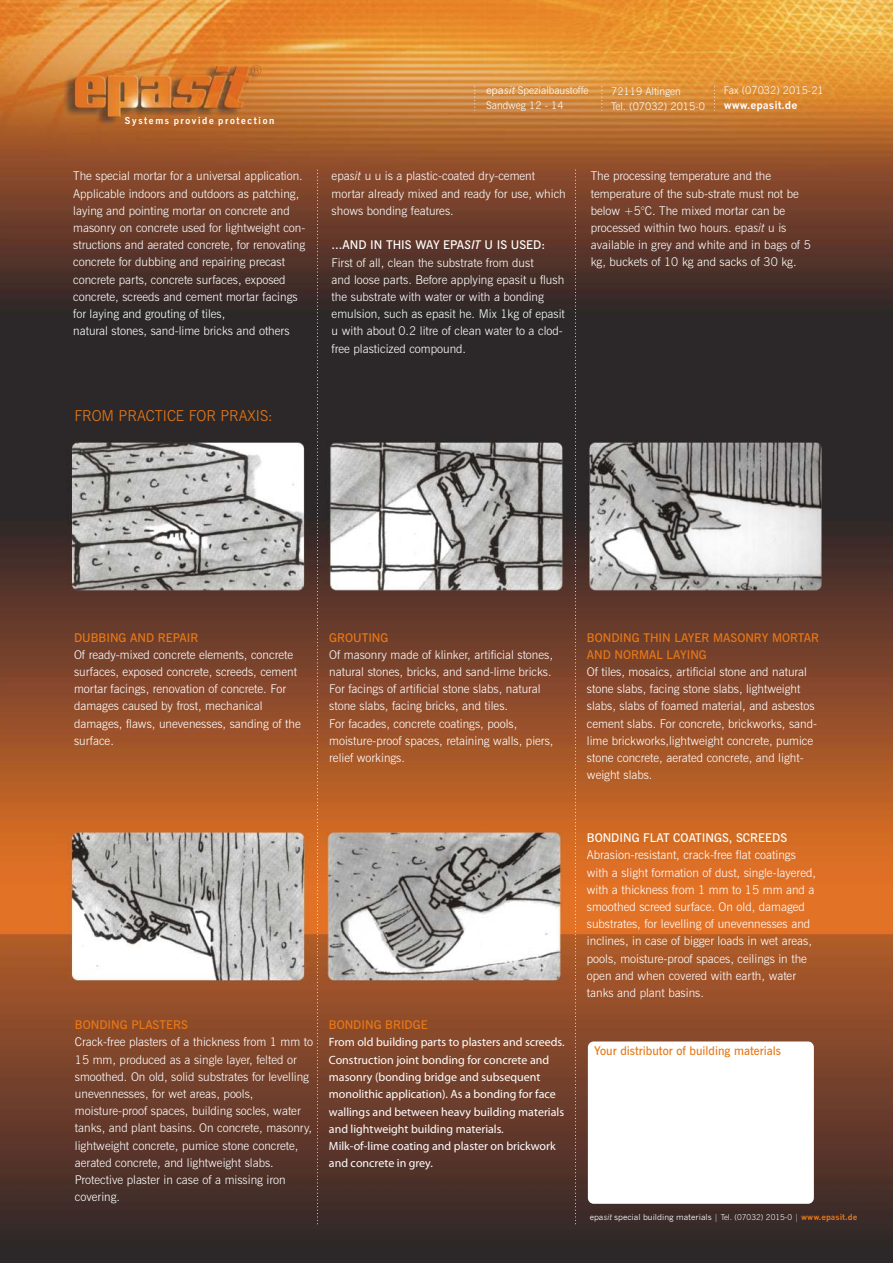
<style>
.page{position:relative;width:893px;height:1263px;background:#fff}
.page>*{position:absolute;margin:0;border:0;box-sizing:border-box;transform-origin:0 0}
.t1{font:300 15px "News Gothic BT";color:#e87817}
.t2{font:300 12px/17.2px "News Gothic BT";color:#fff}
.t3{font:12px/17.2px "Myriad Pro";color:#fff}
.t4{font:600 12px/17.2px "News Gothic BT";color:#e87817}
.t5{font:600 12px "News Gothic BT";color:#fff}
.t6{font:300 10.5px/15px "News Gothic BT";color:#fff}
.t7{font:700 10.5px "News Gothic";color:#fff}
.t8{font:700 9.6px "News Gothic BT";letter-spacing:.17em;color:#fff}
.t9{font:7.95px "News Gothic";color:#fff}
.s1{font-family:"News Gothic";font-weight:400}
.s2{font-family:"News Gothic";font-weight:400;font-style:italic}
.s3{font-style:italic}
.s4{font-weight:600}
.s5{font-weight:600;font-style:italic}
.s6{font-family:"News Gothic BT";font-weight:300}
.s7{font-weight:700;color:#e87817}
</style>
<div class="page">
<img style="left:0;top:0;width:893px;height:1263px">
<svg style="left:317px;top:170px;width:1px;height:1054px"></svg>
<svg style="left:575px;top:170px;width:1px;height:1054px"></svg>
<svg style="left:601px;top:86px;width:1px;height:25px"></svg>
<svg style="left:714px;top:86px;width:1px;height:25px"></svg>
<svg style="left:474px;top:86px;width:1px;height:25px"></svg>
<div style="left:588px;top:1041px;width:226px;height:163px;background:#fff;border-radius:6px"></div>
<p class="t8" style="left:125px;top:117px;width:151px">Systems provide protection</p>
<p class="t6" style="left:486px;top:84px;width:104px"><span class="s1">epa</span><span class="s2">sit</span> Spezialbaustoffe<br>Sandweg 12 - 14</p>
<p class="t6" style="left:611px;top:85px;width:96px">72119 Altingen<br>Tel. (07032) 2015-0</p>
<p class="t6" style="left:724px;top:84px;width:102px">Fax (07032) 2015-21</p>
<p class="t7" style="left:724px;top:101px;width:75px">www.epasit.de</p>
<p class="t2" style="left:73px;top:169px;width:234px">The special mortar for a universal application.<br>Applicable indoors and outdoors as patching, laying and pointing mortar on concrete and masonry on concrete used for lightweight con&shy;structions and aerated concrete, for renovating concrete for dubbing and repairing precast concrete parts, concrete surfaces, exposed concrete, screeds and cement mortar facings for laying and grouting of tiles,<br>natural stones, sand-lime bricks and others</p>
<p class="t2" style="left:332px;top:169px;width:236px">epa<span class="s3">sit</span> u u is a plastic-coated dry-cement mortar already mixed and ready for use, which shows bonding features.</p>
<p class="t2" style="left:332px;top:238px;width:235px"><span class="s4">...AND IN THIS WAY EPA</span><span class="s5">SIT</span> <span class="s4">U IS USED:<br></span>First of all, clean the substrate from dust<br>and loose parts. Before applying epasit u flush the substrate with water or with a bonding emulsion, such as epasit he. Mix 1kg of epasit u with about 0.2 litre of clean water to a clod&shy;free plasticized compound.</p>
<p class="t1" style="left:74px;top:410px;width:200px">FROM PRACTICE FOR PRAXIS:</p>
<p class="t2" style="left:591px;top:169px;width:222px">The processing temperature and the temperature of the sub-strate must not be below +5°C. The mixed mortar can be processed within two hours. epa<span class="s3">sit</span> u is available in grey and white and in bags of 5 kg, buckets of 10 kg and sacks of 30 kg.</p>
<p class="t4" style="left:74px;top:630px;width:126px">DUBBING AND REPAIR</p>
<p class="t2" style="left:74px;top:647px;width:228px">Of ready-mixed concrete elements, concrete surfaces, exposed concrete, screeds, cement mortar facings, renovation of concrete. For damages caused by frost, mechanical damages, flaws, unevenesses, sanding of the surface.</p>
<p class="t4" style="left:329px;top:630px;width:61px">GROUTING</p>
<p class="t2" style="left:329px;top:647px;width:226px">Of masonry made of klinker, artificial stones, natural stones, bricks, and sand-lime bricks.<br>For facings of artificial stone slabs, natural stone slabs, facing bricks, and tiles.<br>For facades, concrete coatings, pools, moisture-proof spaces, retaining walls, piers, relief workings.</p>
<p class="t4" style="left:75px;top:1017px;width:114px">BONDING PLASTERS</p>
<p class="t2" style="left:75px;top:1034px;width:240px">Crack-free plasters of a thickness from 1 mm to 15 mm, produced as a single layer, felted or smoothed. On old, solid substrates for levelling unevennesses, for wet areas, pools, moisture-proof spaces, building socles, water tanks, and plant basins. On concrete, masonry, lightweight concrete, pumice stone concrete, aerated concrete, and lightweight slabs.<br>Protective plaster in case of a missing iron covering.</p>
<p class="t4" style="left:329px;top:1017px;width:100px">BONDING BRIDGE</p>
<p class="t3" style="left:329px;top:1035px;width:237px">From old building parts to plasters and screeds.<br>Construction joint bonding for concrete and masonry (bonding bridge and subsequent monolithic application). As a bonding for face wallings and between heavy building materials and lightweight building materials.<br>Milk-of-lime coating and plaster on brickwork and concrete in grey.</p>
<p class="t4" style="left:587px;top:630px;width:234px">BONDING THIN LAYER MASONRY MORTAR<br>AND NORMAL LAYING</p>
<p class="t2" style="left:587px;top:664px;width:232px">Of tiles, mosaics, artificial stone and natural stone slabs, facing stone slabs, lightweight slabs, slabs of foamed material, and asbestos cement slabs. For concrete, brickworks, sand&shy;lime brickworks,lightweight concrete, pumice stone concrete, aerated concrete, and light&shy;weight slabs.</p>
<p class="t5" style="left:587px;top:833px;width:202px">BONDING FLAT COATINGS, SCREEDS</p>
<p class="t2" style="left:587px;top:848px;width:231px">Abrasion-resistant, crack-free flat coatings with a slight formation of dust, single-layered, with a thickness from 1 mm to 15 mm and a smoothed screed surface. On old, damaged substrates, for levelling of unevennesses and inclines, in case of bigger loads in wet areas, pools, moisture-proof spaces, ceilings in the open and when covered with earth, water tanks and plant basins.</p>
<p class="t4" style="left:594px;top:1043px;width:188px">Your distributor of building materials</p>
<p class="t9" style="left:590px;top:1214px;width:269px">epa<span class="s3">sit</span> special building materials <span class="s6">| Tel. (07032) 2015-0 |</span> <span class="s7">www.epasit.de</span></p>
</div>
